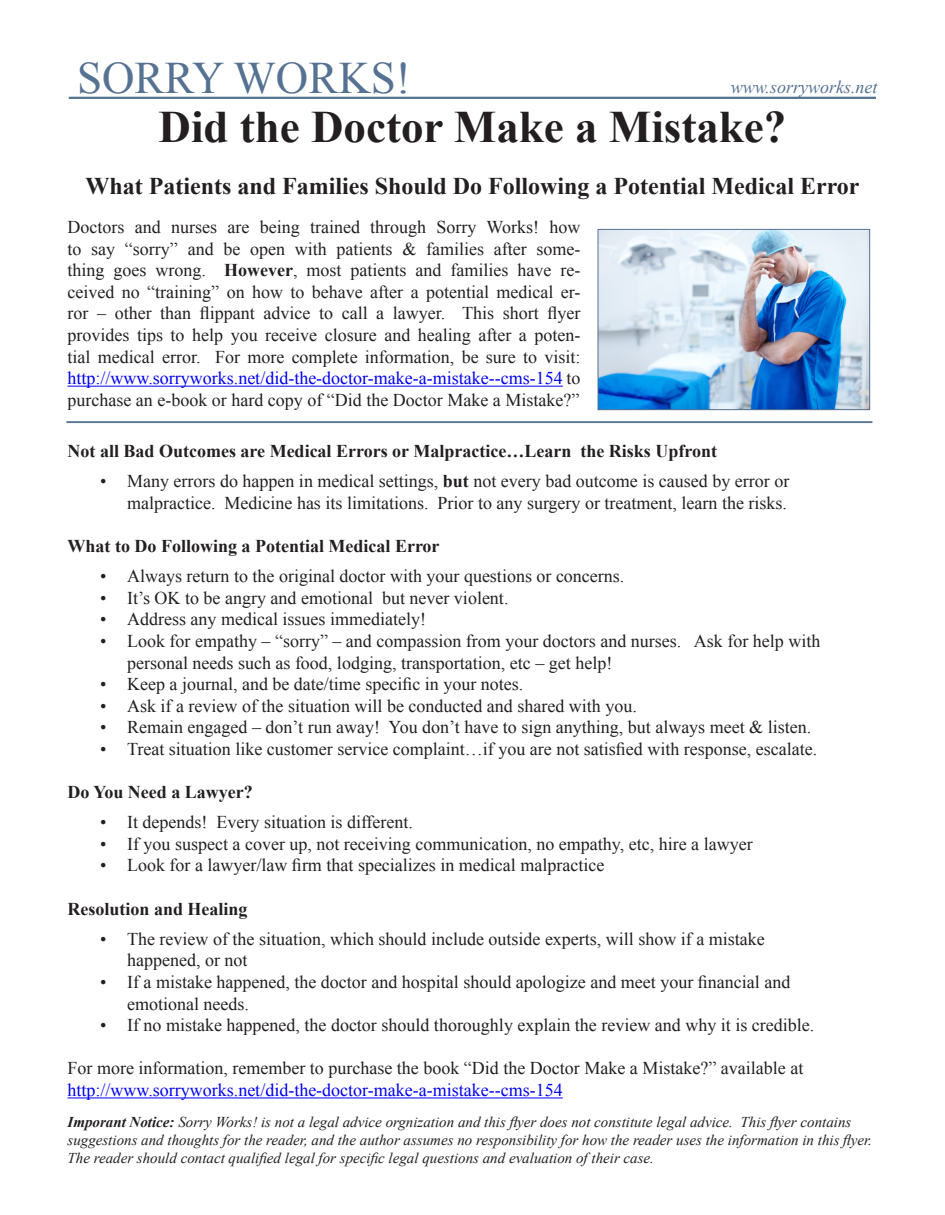
<style>
.page{position:relative;width:945px;height:1215px;background:#fff}
.page>*{position:absolute;margin:0;border:0;box-sizing:border-box;transform-origin:0 0}
.t1{font:700 45px "Times New Roman";color:#231f20}
.t2{font:45px "Times New Roman";color:#567292}
.t3{font:700 24px "Times New Roman";color:#231f20}
.t4{font:18px/21.6px "Times New Roman";color:#231f20}
.t5{font:700 18px "Times New Roman";color:#231f20}
.t6{font:18px "Times New Roman";color:#0000fa}
.t7{font:italic 18px "Times New Roman";color:#567292}
.t8{font:italic 15px/18px "Times New Roman";color:#231f20}
.s1{font-weight:700}
.s2{color:#0000fa}
</style>
<div class="page">
<hr style="left:68px;top:386px;width:495px;height:1px;background:#0000fa">
<hr style="left:68px;top:1098px;width:495px;height:1px;background:#0000fa">
<img style="left:600px;top:231px;width:268px;height:177px">
<div style="left:598px;top:229px;width:272px;height:181px;border:1px solid #567292"></div>
<hr style="left:69px;top:97px;width:807px;height:2px;background:#567292">
<hr style="left:66px;top:421px;width:806px;height:2px;background:#567292">
<h1 class="t2" style="left:77px;top:48px;width:335px">SORRY WORKS!</h1>
<p class="t7" style="left:731px;top:75px;width:148px">www.sorryworks.net</p>
<h1 class="t1" style="left:159px;top:96px;width:629px">Did the Doctor Make a Mistake?</h1>
<h2 class="t3" style="left:85px;top:170px;width:776px">What Patients and Families Should Do Following a Potential Medical Error</h2>
<p class="t4" style="left:68px;top:216px;width:515px;text-align:justify">Doctors and nurses are being trained through Sorry Works! how to say “sorry” and be open with patients &amp; families after some&shy;thing goes wrong. <span class="s1">However</span>, most patients and families have re&shy;ceived no “training” on how to behave after a potential medical er&shy;ror – other than flippant advice to call a lawyer. This short flyer provides tips to help you receive closure and healing after a poten&shy;tial medical error. For more complete information, be sure to visit: <span class="s2">http://www.sorryworks.net/did-the-doctor-make-a-mistake--cms-154</span> to purchase an e-book or hard copy of “Did the Doctor Make a Mistake?”</p>
<p class="t5" style="left:68px;top:439px;width:651px">Not all Bad Outcomes are Medical Errors or Malpractice…Learn the Risks Upfront</p>
<p class="t4" style="left:100px;top:470px;width:691px;text-align:right">• Many errors do happen in medical settings, <span class="s1">but</span> not every bad outcome is caused by error or malpractice. Medicine has its limitations. Prior to any surgery or treatment, learn the risks.</p>
<p class="t5" style="left:68px;top:534px;width:374px">What to Do Following a Potential Medical Error</p>
<p class="t4" style="left:100px;top:565px;width:526px">• Always return to the original doctor with your questions or concerns.</p>
<p class="t4" style="left:100px;top:587px;width:410px">• It’s OK to be angry and emotional but never violent.</p>
<p class="t4" style="left:100px;top:608px;width:327px">• Address any medical issues immediately!</p>
<p class="t4" style="left:127px;top:630px;width:695px;text-indent:-27px">• Look for empathy – “sorry” – and compassion from your doctors and nurses. Ask for help with personal needs such as food, lodging, transportation, etc – get help!</p>
<p class="t4" style="left:100px;top:673px;width:425px">• Keep a journal, and be date/time specific in your notes.</p>
<p class="t4" style="left:100px;top:695px;width:538px">• Ask if a review of the situation will be conducted and shared with you.</p>
<p class="t4" style="left:100px;top:716px;width:713px">• Remain engaged – don’t run away! You don’t have to sign anything, but always meet &amp; listen.</p>
<p class="t4" style="left:100px;top:738px;width:719px">• Treat situation like customer service complaint…if you are not satisfied with response, escalate.</p>
<p class="t5" style="left:68px;top:780px;width:187px">Do You Need a Lawyer?</p>
<p class="t4" style="left:100px;top:811px;width:315px">• It depends! Every situation is different.</p>
<p class="t4" style="left:100px;top:833px;width:654px">• If you suspect a cover up, not receiving communication, no empathy, etc, hire a lawyer</p>
<p class="t4" style="left:100px;top:854px;width:506px">• Look for a lawyer/law firm that specializes in medical malpractice</p>
<p class="t5" style="left:68px;top:896px;width:182px">Resolution and Healing</p>
<p class="t4" style="left:127px;top:928px;width:639px;text-indent:-27px">• The review of the situation, which should include outside experts, will show if a mistake happened, or not</p>
<p class="t4" style="left:127px;top:971px;width:665px;text-indent:-27px">• If a mistake happened, the doctor and hospital should apologize and meet your financial and emotional needs.</p>
<p class="t4" style="left:100px;top:1014px;width:716px">• If no mistake happened, the doctor should thoroughly explain the review and why it is credible.</p>
<p class="t4" style="left:68px;top:1057px;width:737px">For more information, remember to purchase the book “Did the Doctor Make a Mistake?” available at</p>
<p class="t6" style="left:68px;top:1078px;width:497px">http://www.sorryworks.net/did-the-doctor-make-a-mistake--cms-154</p>
<p class="t8" style="left:68px;top:1112px;width:806px"><span class="s1">Imporant Notice:</span> Sorry Works! is not a legal advice orgnization and this flyer does not constitute legal advice. This flyer contains suggestions and thoughts for the reader, and the author assumes no responsibility for how the reader uses the information in this flyer.<br>The reader should contact qualified legal for specific legal questions and evaluation of their case.</p>
</div>
